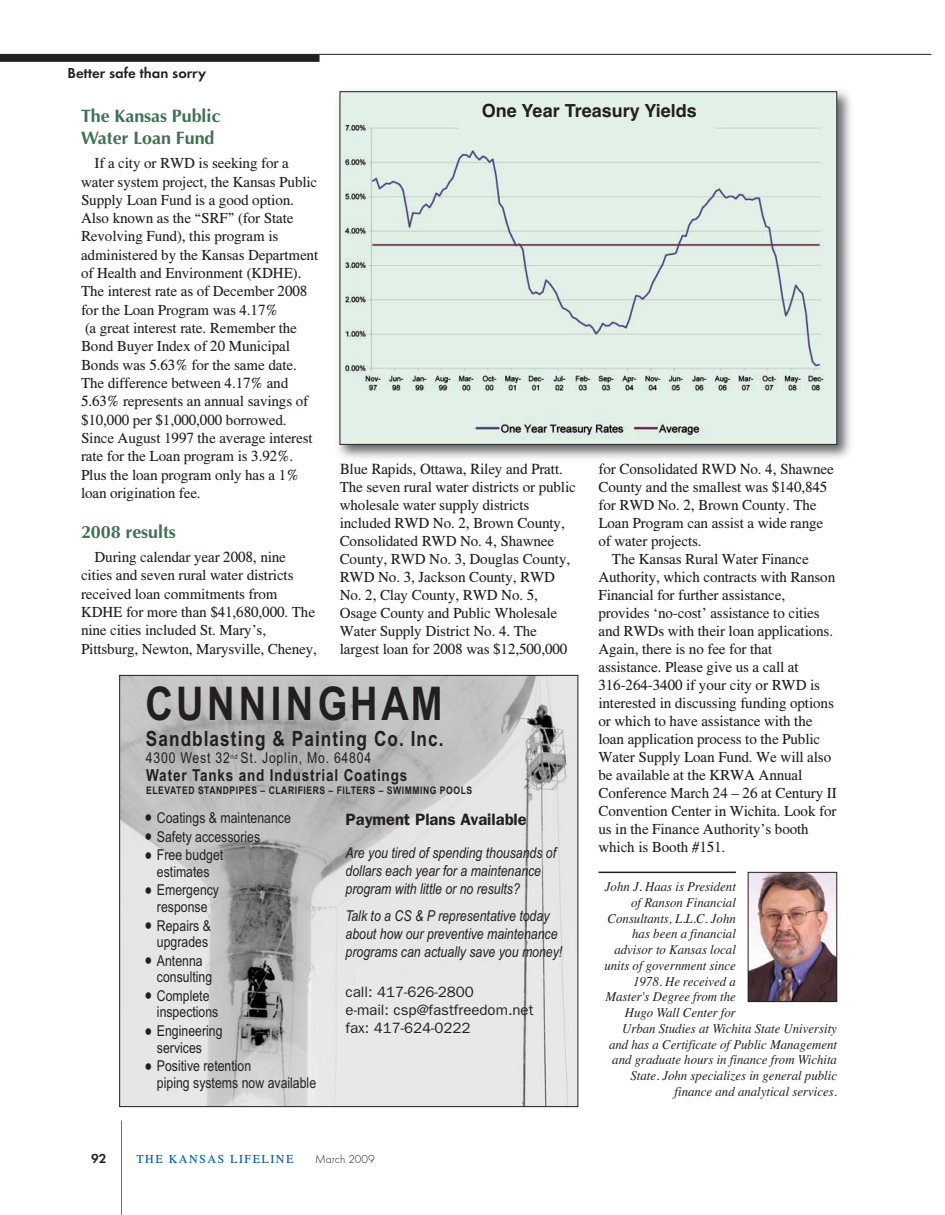
<style>
.page{position:relative;width:945px;height:1215px;background:#fff}
.page>*{position:absolute;margin:0;border:0;box-sizing:border-box;transform-origin:0 0}
.t1{font:700 46.5px "Arial Narrow";letter-spacing:.08em;color:#231f20}
.t2{font:21px "Arial Narrow Bold TT";letter-spacing:.05em;color:#231f20}
.t3{font:700 18px/22.2px "Optima";letter-spacing:-.005em;color:#417056}
.t4{font:700 18px "Helvetica";color:#231f20}
.t5{font:700 16.5px "Arial Narrow";letter-spacing:.05em;color:#231f20}
.t6{font:600 16.5px "Franklin Gothic";color:#231f20}
.t7{font:15px/18.3px "Times CSATT";letter-spacing:-.005em;color:#231f20}
.t8{font:15px/16.5px "Arial Narrow";color:#231f20;text-align:center}
.t9{font:italic 15px/18px "Arial Narrow";color:#231f20}
.t10{font:15px/18px "Franklin Gothic";color:#231f20}
.t11{font:15px "Arial Narrow";letter-spacing:.05em;color:#231f20}
.t12{font:600 15px "Futura T";color:#231f20}
.t13{font:italic 13.5px "Times";color:#231f20;scale:.95 1}
.t14{font:600 13.5px "Futura T";color:#231f20}
.t15{font:12px "Times CSATT";letter-spacing:.125em;color:#015ba9}
.t16{font:300 12px "Futura T";color:#231f20}
.t17{font:700 10.5px "Arial Narrow";letter-spacing:.05em;color:#231f20}
.s1{font-size:27px}
</style>
<div class="page">
<hr style="left:121px;top:1120px;width:1px;height:95px;background:#4975b9">
<hr style="left:0;top:54px;width:932px;height:1px;background:#231f20">
<div style="left:0;top:54px;width:320px;height:8px;background:#231f20"></div>
<img style="left:121px;top:677px;width:455px;height:428px">
<img style="left:338px;top:90px;width:513px;height:374px">
<img style="left:340px;top:463px;width:48px;height:1px">
<img style="left:599px;top:463px;width:50px;height:1px">
<img style="left:342px;top:93px;width:493px;height:350px">
<hr style="left:598px;top:872px;width:138px;height:1px;background:#231f20">
<img style="left:750px;top:874px;width:85px;height:126px">
<div style="left:748px;top:872px;width:89px;height:130px;border:1px solid #231f20"></div>
<p class="t12" style="left:68px;top:66px;width:140px">Better safe than sorry</p>
<p class="t4" style="left:482px;top:105px;width:216px">One Year Treasury Yields</p>
<p class="t3" style="left:81px;top:106px;width:141px">The Kansas Public<br>Water Loan Fund</p>
<p class="t7" style="left:81px;top:155px;width:239px;text-indent:14px">If a city or RWD is seeking for a water system project, the Kansas Public Supply Loan Fund is a good option.<br>Also known as the “SRF” (for State Revolving Fund), this program is administered by the Kansas Department of Health and Environment (KDHE).<br>The interest rate as of December 2008 for the Loan Program was 4.17%<br>(a great interest rate. Remember the Bond Buyer Index of 20 Municipal Bonds was 5.63% for the same date.<br>The difference between 4.17% and 5.63% represents an annual savings of $10,000 per $1,000,000 borrowed.<br>Since August 1997 the average interest rate for the Loan program is 3.92%.<br>Plus the loan program only has a 1% loan origination fee.</p>
<p class="t3" style="left:81px;top:522px;width:96px">2008 results</p>
<p class="t7" style="left:81px;top:549px;width:237px;text-indent:14px">During calendar year 2008, nine cities and seven rural water districts received loan commitments from KDHE for more than $41,680,000. The nine cities included St. Mary’s, Pittsburg, Newton, Marysville, Cheney,</p>
<p class="t7" style="left:340px;top:461px;width:238px">Blue Rapids, Ottawa, Riley and Pratt.<br>The seven rural water districts or public wholesale water supply districts included RWD No. 2, Brown County, Consolidated RWD No. 4, Shawnee County, RWD No. 3, Douglas County, RWD No. 3, Jackson County, RWD No. 2, Clay County, RWD No. 5, Osage County and Public Wholesale Water Supply District No. 4. The largest loan for 2008 was $12,500,000</p>
<p class="t7" style="left:598px;top:461px;width:237px">for Consolidated RWD No. 4, Shawnee</p>
<p class="t7" style="left:598px;top:479px;width:231px">County and the smallest was $140,845</p>
<p class="t7" style="left:598px;top:497px;width:220px">for RWD No. 2, Brown County. The</p>
<p class="t7" style="left:598px;top:515px;width:226px">Loan Program can assist a wide range</p>
<p class="t7" style="left:598px;top:533px;width:105px">of water projects.</p>
<p class="t7" style="left:612px;top:551px;width:198px">The Kansas Rural Water Finance</p>
<p class="t7" style="left:598px;top:569px;width:238px">Authority, which contracts with Ranson</p>
<p class="t7" style="left:598px;top:587px;width:188px">Financial for further assistance,</p>
<p class="t7" style="left:598px;top:605px;width:223px">provides ‘no-cost’ assistance to cities</p>
<p class="t7" style="left:598px;top:623px;width:236px">and RWDs with their loan applications.</p>
<p class="t7" style="left:598px;top:641px;width:175px">Again, there is no fee for that</p>
<p class="t7" style="left:598px;top:659px;width:202px">assistance. Please give us a call at</p>
<p class="t7" style="left:598px;top:677px;width:223px">316-264-3400 if your city or RWD is</p>
<p class="t7" style="left:598px;top:695px;width:237px">interested in discussing funding options</p>
<p class="t7" style="left:598px;top:713px;width:216px">or which to have assistance with the</p>
<p class="t7" style="left:598px;top:731px;width:223px">loan application process to the Public</p>
<p class="t7" style="left:598px;top:749px;width:234px">Water Supply Loan Fund. We will also</p>
<p class="t7" style="left:598px;top:767px;width:205px">be available at the KRWA Annual</p>
<p class="t7" style="left:598px;top:785px;width:240px">Conference March 24 – 26 at Century II</p>
<p class="t7" style="left:598px;top:803px;width:240px">Convention Center in Wichita. Look for</p>
<p class="t7" style="left:598px;top:821px;width:212px">us in the Finance Authority’s booth</p>
<p class="t7" style="left:598px;top:839px;width:128px">which is Booth #151.</p>
<p class="t13" style="left:605px;top:882px;width:139px">John J. Haas is President</p>
<p class="t13" style="left:631px;top:897px;width:112px">of Ranson Financial</p>
<p class="t13" style="left:608px;top:913px;width:137px">Consultants, L.L.C. John</p>
<p class="t13" style="left:632px;top:929px;width:111px">has been a financial</p>
<p class="t13" style="left:614px;top:945px;width:129px">advisor to Kansas local</p>
<p class="t13" style="left:604px;top:960px;width:140px">units of government since</p>
<p class="t13" style="left:633px;top:976px;width:110px">1978. He received a</p>
<p class="t13" style="left:606px;top:992px;width:139px">Master's Degree from the</p>
<p class="t13" style="left:625px;top:1008px;width:118px">Hugo Wall Center for</p>
<p class="t13" style="left:622px;top:1023px;width:228px">Urban Studies at Wichita State University</p>
<p class="t13" style="left:609px;top:1039px;width:241px">and has a Certificate of Public Management</p>
<p class="t13" style="left:612px;top:1055px;width:238px">and graduate hours in finance from Wichita</p>
<p class="t13" style="left:630px;top:1071px;width:219px">State. John specializes in general public</p>
<p class="t13" style="left:675px;top:1086px;width:172px">finance and analytical services.</p>
<h1 class="t1" style="left:145px;top:687px;width:299px">CUNNINGHAM</h1>
<h2 class="t2" style="left:146px;top:731px;width:299px">Sandblasting &amp; Painting Co. Inc.</h2>
<p class="t11" style="left:146px;top:752px;width:227px">4300 West 32<sup>nd</sup> St. Joplin, Mo. 64804</p>
<p class="t5" style="left:146px;top:769px;width:263px">Water Tanks and Industrial Coatings</p>
<p class="t17" style="left:146px;top:787px;width:327px">ELEVATED STANDPIPES – CLARIFIERS – FILTERS – SWIMMING POOLS</p>
<p class="t8" style="left:145px;top:811px;width:148px"><span class="s1">•</span> Coatings &amp; maintenance</p>
<p class="t8" style="left:145px;top:830px;width:117px"><span class="s1">•</span> Safety accessories</p>
<p class="t8" style="left:145px;top:848px;width:80px"><span class="s1">•</span> Free budget estimates</p>
<p class="t8" style="left:145px;top:883px;width:76px"><span class="s1">•</span> Emergency response</p>
<p class="t8" style="left:145px;top:919px;width:68px;text-align:right"><span class="s1">•</span> Repairs &amp; upgrades</p>
<p class="t8" style="left:157px;top:954px;width:57px;text-align:left;text-indent:-12px"><span class="s1">•</span> Antenna consulting</p>
<p class="t8" style="left:157px;top:989px;width:63px;text-align:left;text-indent:-12px"><span class="s1">•</span> Complete inspections</p>
<p class="t8" style="left:145px;top:1024px;width:80px"><span class="s1">•</span> Engineering services</p>
<p class="t8" style="left:157px;top:1059px;width:161px;text-align:left;text-indent:-12px"><span class="s1">•</span> Positive retention<br>piping systems now available</p>
<p class="t6" style="left:346px;top:813px;width:183px">Payment Plans Available</p>
<p class="t9" style="left:346px;top:845px;width:212px">Are you tired of spending thousands of dollars each year for a maintenance program with little or no results?</p>
<p class="t9" style="left:346px;top:908px;width:218px">Talk to a CS &amp; P representative today about how our preventive maintenance programs can actually save you money!</p>
<p class="t10" style="left:346px;top:984px;width:189px">call: 417-626-2800<br>e-mail: csp@fastfreedom.net fax: 417-624-0222</p>
<p class="t14" style="left:91px;top:1153px;width:17px">92</p>
<p class="t15" style="left:136px;top:1155px;width:158px">THE KANSAS LIFELINE</p>
<p class="t16" style="left:315px;top:1155px;width:61px">March 2009</p>
</div>
